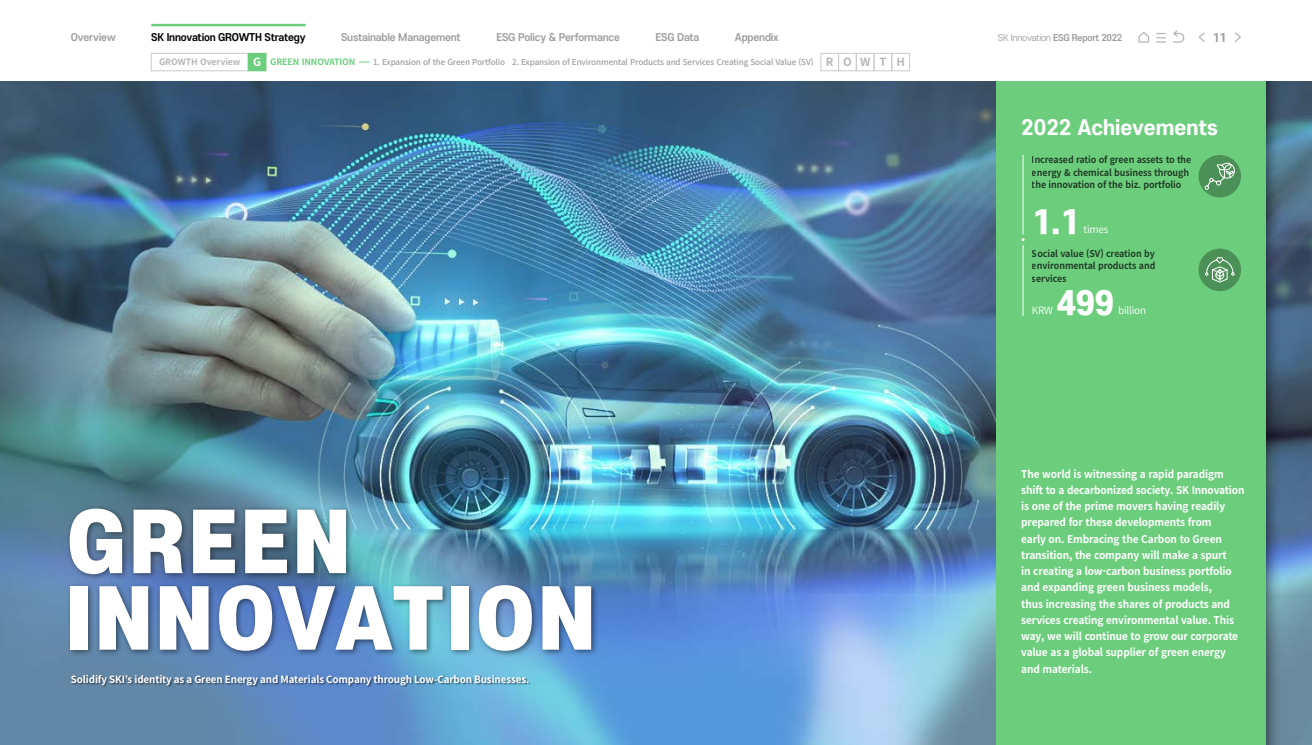
<style>
.page{position:relative;width:1312px;height:745px;background:#fff}
.page>*{position:absolute;margin:0;border:0;box-sizing:border-box;transform-origin:0 0}
.t1{font:900 78.75px/76.5px "S Core Dream 9";letter-spacing:.05em;color:#fff}
.t2{font:800 31.25px "S Core Dream 8";color:#fff}
.t3{font:800 20px "S Core Dream 7";color:#fff}
.t4{font:800 11.25px "S Core Dream 7";color:#9fa0a0}
.t5{font:700 10.62px/16.2px "Noto Sans CJ Kkr";letter-spacing:-.01em;color:#fff;scale:.95 1}
.t6{font:700 10px "Noto Sans CJ Kkr";letter-spacing:-.01em;color:#fff}
.t7{font:700 10px "S Core Dream 6";letter-spacing:-.02em;color:#9fa0a0}
.t8{font:700 10px "S Core Dream 6";letter-spacing:-.02em;color:#000}
.t9{font:600 10px "Noto Sans CJ Kkr";letter-spacing:-.02em;color:#fff}
.t10{font:700 9.38px/12.5px "Noto Sans CJ Kkr";letter-spacing:-.01em;color:#000;scale:.95 1}
.t11{font:700 8.75px "Noto Sans CJ Kkr";letter-spacing:-.01em;color:#6cce7d}
.t12{font:700 8.75px "S Core Dream 6";letter-spacing:-.03em;color:#9fa0a0}
.t13{font:500 8.12px "Noto Sans CJ Kkr";letter-spacing:-.015em;color:#9fa0a0}
.s1{font-family:"S Core Dream 4";font-weight:400}
.s2{color:#b5b6b6}
.s3{font-size:11.25px;color:#fff}
.s4{font-weight:700;font-size:11.25px;color:#b5b6b6}
</style>
<div class="page">
<svg style="left:1138px;top:32px;width:11px;height:11px"></svg>
<svg style="left:1156px;top:33px;width:9px;height:10px"></svg>
<svg style="left:1173px;top:30px;width:11px;height:13px"></svg>
<svg style="left:1198px;top:32px;width:7px;height:10px"></svg>
<svg style="left:1235px;top:32px;width:6px;height:10px"></svg>
<hr style="left:151px;top:24px;width:154px;height:2px;background:#6cce7d">
<div style="left:151px;top:53px;width:97px;height:18px;border:1px solid #c9caca"></div>
<div style="left:820px;top:53px;width:18px;height:18px;border:1px solid #c9caca"></div>
<div style="left:838px;top:53px;width:18px;height:18px;border:1px solid #c9caca"></div>
<div style="left:856px;top:53px;width:18px;height:18px;border:1px solid #c9caca"></div>
<div style="left:873px;top:53px;width:18px;height:18px;border:1px solid #c9caca"></div>
<div style="left:891px;top:53px;width:18px;height:18px;border:1px solid #c9caca"></div>
<div style="left:248px;top:53px;width:18px;height:18px;background:#6cce7d"></div>
<img style="left:1265px;top:81px;width:46px;height:663px">
<img style="left:0;top:81px;width:996px;height:663px">
<div style="left:65px;top:504px;width:533px;height:153px;background:#000;opacity:.5"></div>
<div style="left:71px;top:674px;width:460px;height:12px;background:#000;opacity:.5"></div>
<div style="left:996px;top:81px;width:269px;height:663px;background:#6cce7d"></div>
<svg style="left:1198px;top:155px;width:42px;height:42px"></svg>
<hr style="left:1022px;top:155px;width:1px;height:160px;background:#fff">
<div style="left:1017px;top:234px;width:11px;height:11px;border:4px solid #6cce7d;border-radius:50%"></div>
<svg style="left:1204px;top:162px;width:30px;height:28px"></svg>
<svg style="left:1198px;top:248px;width:42px;height:43px"></svg>
<svg style="left:1204px;top:256px;width:30px;height:26px"></svg>
<p class="t7" style="left:71px;top:30px;width:46px">Overview</p>
<p class="t8" style="left:151px;top:30px;width:156px">SK Innovation GROWTH Strategy</p>
<p class="t7" style="left:341px;top:30px;width:121px">Sustainable Management</p>
<p class="t7" style="left:496px;top:30px;width:125px">ESG Policy &amp; Performance</p>
<p class="t7" style="left:655px;top:30px;width:46px">ESG Data</p>
<p class="t7" style="left:734px;top:30px;width:45px">Appendix</p>
<p class="t12" style="left:997px;top:31px;width:126px"><span class="s1">SK Innovation</span> ESG Report 2022</p>
<p class="t4" style="left:1212px;top:29px;width:15px">11</p>
<p class="t11" style="left:159px;top:57px;width:198px"><span class="s2">GROWTH Overview</span> <span class="s3">G</span> GREEN INNOVATION</p>
<p class="t13" style="left:373px;top:58px;width:533px">1. Expansion of the Green Portfolio 2. Expansion of Environmental Products and Services Creating Social Value (SV) <span class="s4">R O W T H</span></p>
<h1 class="t1" style="left:67px;top:501px;width:529px">GREEN<br>INNOVATION</h1>
<p class="t6" style="left:71px;top:673px;width:460px">Solidify SKI’s identity as a Green Energy and Materials Company through Low-Carbon Businesses.</p>
<h3 class="t3" style="left:1020px;top:113px;width:198px">2022 Achievements</h3>
<p class="t10" style="left:1031px;top:154px;width:169px">Increased ratio of green assets to the energy &amp; chemical business through the innovation of the biz. portfolio</p>
<h2 class="t2" style="left:1031px;top:199px;width:50px">1.1</h2>
<p class="t9" style="left:1083px;top:224px;width:26px">times</p>
<p class="t10" style="left:1031px;top:247px;width:131px;text-align:justify">Social value (SV) creation by environmental products and services</p>
<p class="t9" style="left:1031px;top:305px;width:23px">KRW</p>
<h2 class="t2" style="left:1056px;top:280px;width:60px">499</h2>
<p class="t9" style="left:1117px;top:305px;width:29px">billion</p>
<p class="t5" style="left:1020px;top:465px;width:236px">The world is witnessing a rapid paradigm shift to a decarbonized society. SK Innovation is one of the prime movers having readily prepared for these developments from<br>early on. Embracing the Carbon to Green transition, the company will make a spurt<br>in creating a low-carbon business portfolio and expanding green business models,<br>thus increasing the shares of products and services creating environmental value. This way, we will continue to grow our corporate value as a global supplier of green energy and materials.</p>
</div>
